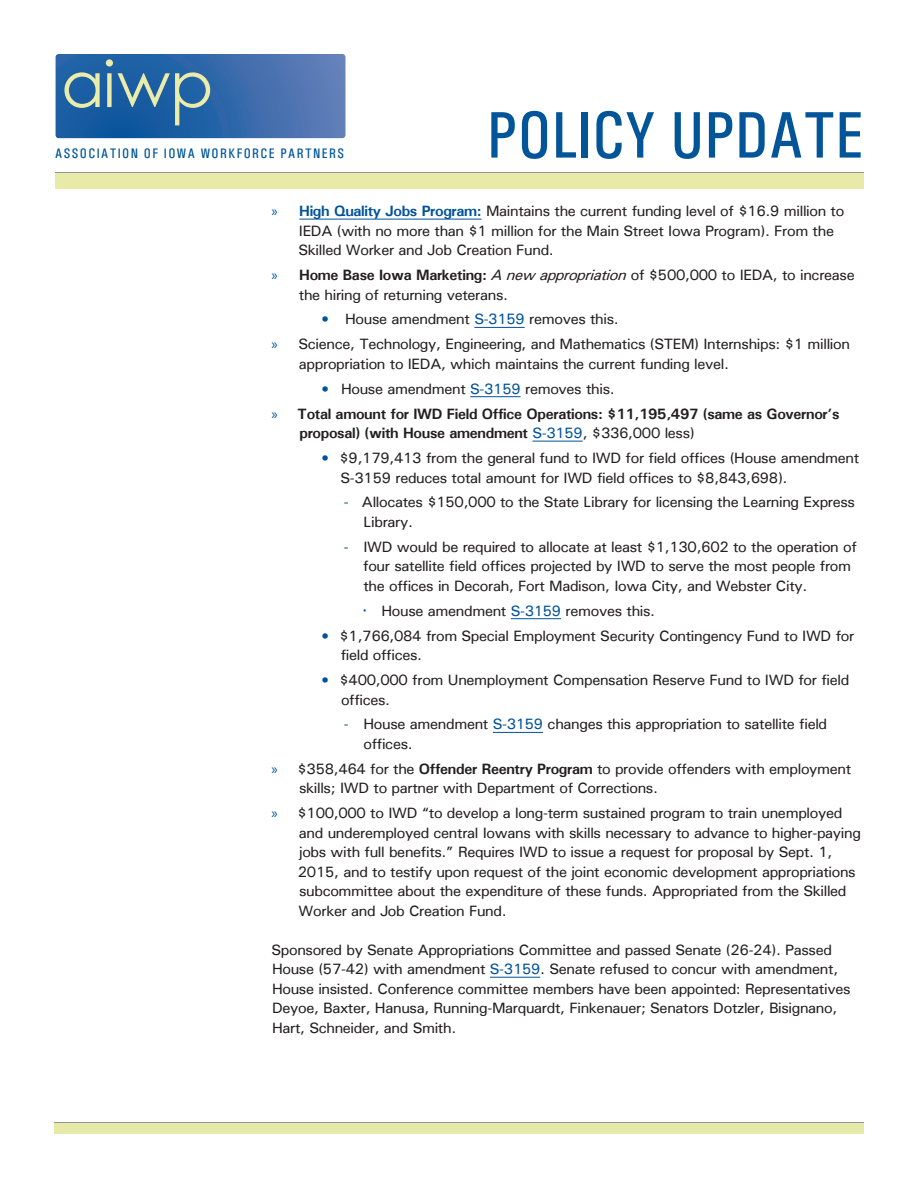
<style>
.page{position:relative;width:918px;height:1188px;background:#fff}
.page>*{position:absolute;margin:0;border:0;box-sizing:border-box;transform-origin:0 0}
.t1{font:66px "Pt Utah Condensed";color:#015598}
.t2{font:15px/19.5px "Utah";letter-spacing:-.025em;color:#231f20}
.t3{font:700 15px/24.9px "Utah";letter-spacing:-.025em;color:#231f20}
.t4{font:13.8px "Pt Utah Condensed";letter-spacing:.1em;color:#015598}
.s1{font-family:"Myriad Pro";color:#01529a}
.s2{font-weight:700;color:#01529a}
.s3{font-weight:700}
.s4{font-style:italic}
.s5{color:#01529a}
.s6{font-weight:400;color:#01529a}
.s7{font-weight:400}
.s8{font-family:"Myriad Pro";font-weight:400;color:#01529a}
</style>
<div class="page">
<svg style="left:56px;top:54px;width:289px;height:84px"></svg>
<div style="left:56px;top:172px;width:808px;height:16px;background:#e8eaa8"></div>
<hr style="left:56px;top:172px;width:808px;height:1px;background:#939598">
<div style="left:54px;top:1123px;width:810px;height:11px;background:#e7e9a8"></div>
<hr style="left:54px;top:1123px;width:810px;height:1px;background:#939598">
<hr style="left:299px;top:219px;width:183px;height:1px;background:#01529a">
<hr style="left:474px;top:327px;width:51px;height:1px;background:#01529a">
<hr style="left:470px;top:396px;width:51px;height:1px;background:#01529a">
<hr style="left:532px;top:441px;width:51px;height:1px;background:#01529a">
<hr style="left:511px;top:618px;width:50px;height:1px;background:#01529a">
<hr style="left:493px;top:732px;width:50px;height:1px;background:#01529a">
<hr style="left:490px;top:977px;width:50px;height:1px;background:#01529a">
<p class="t4" style="left:55px;top:146px;width:290px">ASSOCIATION OF IOWA WORKFORCE PARTNERS</p>
<h1 class="t1" style="left:487px;top:97px;width:378px">POLICY UPDATE</h1>
<p class="t2" style="left:299px;top:201px;width:547px;text-indent:-27px"><span class="s1">»</span> <span class="s2">High Quality Jobs Program:</span> Maintains the current funding level of $16.9 million to<br>IEDA (with no more than $1 million for the Main Street Iowa Program). From the<br>Skilled Worker and Job Creation Fund.</p>
<p class="t2" style="left:299px;top:265px;width:557px;text-indent:-27px"><span class="s1">»</span> <span class="s3">Home Base Iowa Marketing:</span> <span class="s4">A new appropriation</span> of $500,000 to IEDA, to increase the hiring of returning veterans.</p>
<p class="t2" style="left:271px;top:307px;width:580px;line-height:24.9px;text-indent:50px"><span class="s5">•</span> House amendment <span class="s5">S-3159</span> removes this.<br><span class="s1">»</span> Science, Technology, Engineering, and Mathematics (STEM) Internships: $1 million</p>
<p class="t2" style="left:299px;top:354px;width:432px">appropriation to IEDA, which maintains the current funding level.</p>
<p class="t3" style="left:271px;top:376px;width:570px;text-indent:50px"><span class="s6">•</span> <span class="s7">House amendment</span> <span class="s6">S-3159</span> <span class="s7">removes this.<br></span><span class="s8">»</span> Total amount for IWD Field Office Operations: $11,195,497 (same as Governor’s</p>
<p class="t3" style="left:299px;top:420px;width:397px">proposal) (with House amendment <span class="s6">S-3159</span><span class="s7">, $336,000 less)</span></p>
<p class="t2" style="left:341px;top:448px;width:520px;text-indent:-19px"><span class="s5">•</span> $9,179,413 from the general fund to IWD for field offices (House amendment<br>S-3159 reduces total amount for IWD field offices to $8,843,698).</p>
<p class="t2" style="left:364px;top:492px;width:493px;text-indent:-20px"><span class="s5">-</span> Allocates $150,000 to the State Library for licensing the Learning Express<br>Library.</p>
<p class="t2" style="left:363px;top:537px;width:495px;text-indent:-19px"><span class="s5">-</span> IWD would be required to allocate at least $1,130,602 to the operation of four satellite field offices projected by IWD to serve the most people from the offices in Decorah, Fort Madison, Iowa City, and Webster City.</p>
<p class="t2" style="left:382px;top:601px;width:275px">House amendment <span class="s5">S-3159</span> removes this.</p>
<p class="t2" style="left:341px;top:626px;width:515px;text-indent:-19px"><span class="s5">•</span> $1,766,084 from Special Employment Security Contingency Fund to IWD for field offices.</p>
<p class="t2" style="left:341px;top:670px;width:510px;text-indent:-19px"><span class="s5">•</span> $400,000 from Unemployment Compensation Reserve Fund to IWD for field offices.</p>
<p class="t2" style="left:364px;top:714px;width:465px;text-indent:-20px"><span class="s5">-</span> House amendment <span class="s5">S-3159</span> changes this appropriation to satellite field offices.</p>
<p class="t2" style="left:299px;top:759px;width:554px;text-indent:-28px"><span class="s1">»</span> $358,464 for the <span class="s3">Offender Reentry Program</span> to provide offenders with employment skills; IWD to partner with Department of Corrections.</p>
<p class="t2" style="left:298px;top:803px;width:565px;text-indent:-26px"><span class="s1">»</span> $100,000 to IWD “to develop a long-term sustained program to train unemployed and underemployed central Iowans with skills necessary to advance to higher-paying jobs with full benefits.” Requires IWD to issue a request for proposal by Sept. 1, 2015, and to testify upon request of the joint economic development appropriations subcommittee about the expenditure of these funds. Appropriated from the Skilled Worker and Job Creation Fund.</p>
<p class="t2" style="left:272px;top:940px;width:580px">Sponsored by Senate Appropriations Committee and passed Senate (26-24). Passed House (57-42) with amendment <span class="s5">S-3159</span>. Senate refused to concur with amendment, House insisted. Conference committee members have been appointed: Representatives Deyoe, Baxter, Hanusa, Running-Marquardt, Finkenauer; Senators Dotzler, Bisignano, Hart, Schneider, and Smith.</p>
</div>
